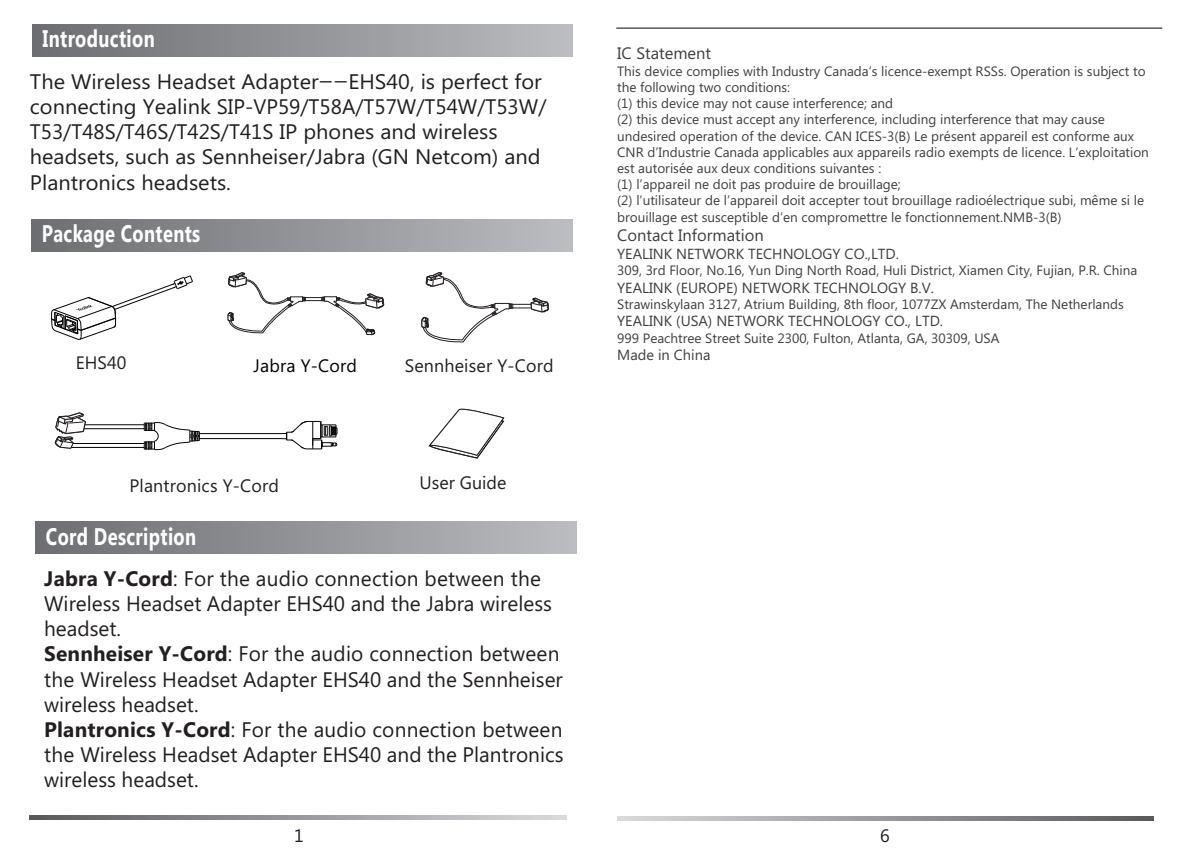
<style>
.page{position:relative;width:1191px;height:851px;background:#fff}
.page>*{position:absolute;margin:0;border:0;box-sizing:border-box;transform-origin:0 0}
.t1{font:700 24px "Microsoft Phags Pa";letter-spacing:.02em;color:#fff;scale:.76 1}
.t2{font:700 22.8px "Adobe Gothic Std";color:#fff}
.t3{font:21px/25.2px "Microsoft Phags Pa";color:#231f20}
.t4{font:21px/25.2px "Microsoft Phags Pa";color:#231f20;scale:1.04 1}
.t5{font:18px "Microsoft Phags Pa";letter-spacing:.01em;color:#231f20}
.t6{font:18px "Microsoft Phags Pa";letter-spacing:.01em;color:#000}
.t7{font:16.5px "Microsoft Phags Pa";color:#3e3e3f}
.t8{font:14.7px "Microsoft Phags Pa";color:#3e3e3f}
.t9{font:13.5px/16.2px "Microsoft Phags Pa";color:#3e3e3f}
.s1{font-weight:700}
</style>
<div class="page">
<svg style="left:428px;top:408px;width:77px;height:51px"></svg>
<div style="left:32px;top:24px;width:541px;height:32px;background:linear-gradient(to right,#6b6d70,#bbbcc0)"></div>
<div style="left:31px;top:219px;width:541px;height:32px;background:linear-gradient(to right,#6b6d70,#bbbcc0)"></div>
<hr style="left:616px;top:27px;width:546px;height:2px;background:#57585a">
<svg style="left:617px;top:816px;width:536px;height:4px;background:#989a9d"></svg>
<svg style="left:30px;top:815px;width:536px;height:4px;background:#98999c"></svg>
<div style="left:35px;top:521px;width:541px;height:32px;background:linear-gradient(to right,#6b6d70,#bbbcc0)"></div>
<svg style="left:227px;top:272px;width:158px;height:64px"></svg>
<svg style="left:421px;top:272px;width:128px;height:71px"></svg>
<svg style="left:282px;top:421px;width:56px;height:28px"></svg>
<hr style="left:84px;top:424px;width:60px;height:1px;background:#030303">
<hr style="left:84px;top:428px;width:60px;height:1px;background:#030303">
<hr style="left:199px;top:433px;width:83px;height:1px;background:#030303">
<hr style="left:199px;top:438px;width:83px;height:1px;background:#030303">
<hr style="left:71px;top:443px;width:73px;height:1px;background:#030303">
<hr style="left:71px;top:447px;width:73px;height:1px;background:#030303">
<svg style="left:144px;top:422px;width:56px;height:28px"></svg>
<svg style="left:54px;top:412px;width:33px;height:37px"></svg>
<svg style="left:51px;top:275px;width:142px;height:65px"></svg>
<h1 class="t1" style="left:43px;top:21px;width:149px">Introduction</h1>
<h2 class="t2" style="left:36px;top:30px;width:134px">Introduction</h2>
<h3 class="t4" style="left:30px;top:68px;width:498px">The Wireless Headset Adapter——EHS40, is perfect for connecting Yealink SIP-VP59/T58A/T57W/T54W/T53W/ T53/T48S/T46S/T42S/T41S IP phones and wireless headsets, such as Sennheiser/Jabra (GN Netcom) and Plantronics headsets.</h3>
<h1 class="t1" style="left:42px;top:216px;width:210px">Package Contents</h1>
<h3 class="t5" style="left:76px;top:350px;width:52px">EHS40</h3>
<h3 class="t6" style="left:254px;top:353px;width:105px">Jabra Y-Cord</h3>
<h3 class="t5" style="left:405px;top:353px;width:150px">Sennheiser Y-Cord</h3>
<h3 class="t5" style="left:129px;top:473px;width:151px">Plantronics Y-Cord</h3>
<h3 class="t5" style="left:419px;top:470px;width:88px">User Guide</h3>
<h1 class="t1" style="left:46px;top:519px;width:199px">Cord Description</h1>
<p class="t3" style="left:44px;top:564px;width:521px"><span class="s1">Jabra Y-Cord</span>: For the audio connection between the Wireless Headset Adapter EHS40 and the Jabra wireless headset.<br><span class="s1">Sennheiser Y-Cord</span>: For the audio connection between the Wireless Headset Adapter EHS40 and the Sennheiser wireless headset.<br><span class="s1">Plantronics Y-Cord</span>: For the audio connection between the Wireless Headset Adapter EHS40 and the Plantronics wireless headset.</p>
<p class="t7" style="left:617px;top:42px;width:95px">IC Statement</p>
<p class="t9" style="left:617px;top:62px;width:533px">This device complies with Industry Canada’s licence-exempt RSSs. Operation is subject to the following two conditions:<br>(1) this device may not cause interference; and<br>(2) this device must accept any interference, including interference that may cause undesired operation of the device. CAN ICES-3(B) Le présent appareil est conforme aux CNR d’Industrie Canada applicables aux appareils radio exempts de licence. L’exploitation est autorisée aux deux conditions suivantes :<br>(1) l’appareil ne doit pas produire de brouillage;<br>(2) l’utilisateur de l’appareil doit accepter tout brouillage radioélectrique subi, même si le brouillage est susceptible d’en compromettre le fonctionnement.NMB-3(B)</p>
<p class="t7" style="left:617px;top:224px;width:148px">Contact Information</p>
<p class="t8" style="left:617px;top:243px;width:283px">YEALINK NETWORK TECHNOLOGY CO.,LTD.</p>
<p class="t9" style="left:617px;top:261px;width:521px">309, 3rd Floor, No.16, Yun Ding North Road, Huli District, Xiamen City, Fujian, P.R. China</p>
<p class="t8" style="left:617px;top:277px;width:318px">YEALINK (EUROPE) NETWORK TECHNOLOGY B.V.</p>
<p class="t9" style="left:617px;top:295px;width:508px">Strawinskylaan 3127, Atrium Building, 8th floor, 1077ZX Amsterdam, The Netherlands</p>
<p class="t8" style="left:617px;top:311px;width:327px">YEALINK (USA) NETWORK TECHNOLOGY CO., LTD.</p>
<p class="t9" style="left:617px;top:329px;width:384px">999 Peachtree Street Suite 2300, Fulton, Atlanta, GA, 30309, USA</p>
<p class="t8" style="left:617px;top:345px;width:95px">Made in China</p>
<h3 class="t5" style="left:294px;top:823px;width:11px">1</h3>
<h3 class="t5" style="left:880px;top:823px;width:11px">6</h3>
</div>
